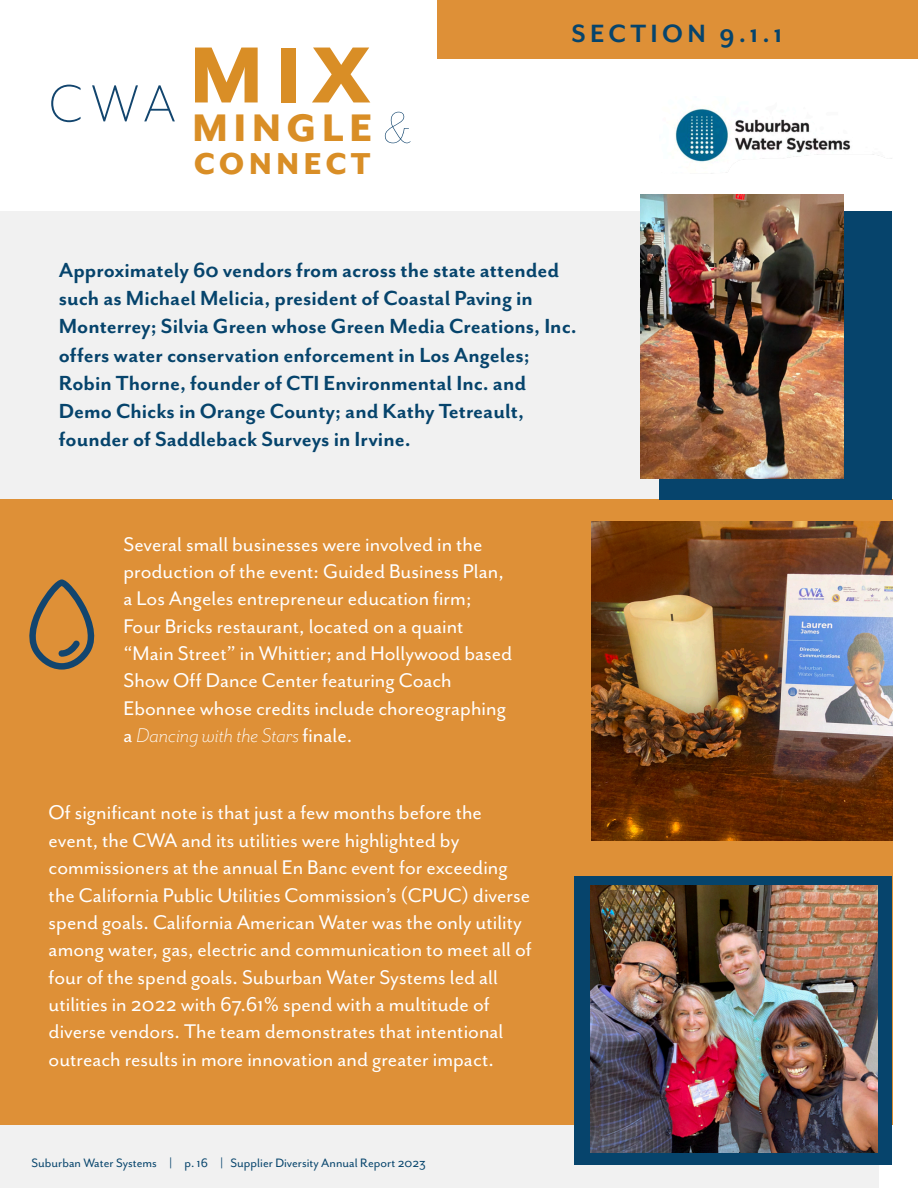
<style>
.page{position:relative;width:918px;height:1188px;background:#fff}
.page>*{position:absolute;margin:0;border:0;box-sizing:border-box;transform-origin:0 0}
.t1{font:300 60.15px "Mr Eaves San OT";color:#12456e}
.t2{font:italic 100 50.25px "Mr Eaves San OT";color:#12456e}
.t3{font:800 44.25px "Mr Eaves San OT";letter-spacing:.12em;color:#d98e26}
.t4{font:800 34.8px "Mr Eaves San OT";letter-spacing:.12em;color:#d98e26}
.t5{font:700 28.8px "Mr Eaves San OT";letter-spacing:.15em;color:#06446c}
.t6{font:700 23.55px/28.2px "Mr Eaves San OT";color:#06446c}
.t7{font:22.8px/27.3px "Mr Eaves San OT";color:#fff}
.t8{font:14.1px "Mr Eaves San OT";color:#06446c}
.s1{font-weight:300;font-style:italic}
</style>
<div class="page">
<div style="left:0;top:211px;width:879px;height:977px;background:#f1f1f1"></div>
<div style="left:0;top:500px;width:893px;height:625px;background:#de9037"></div>
<div style="left:438px;top:0;width:480px;height:59px;background:#de9037"></div>
<div style="left:659px;top:211px;width:233px;height:289px;background:#06446c"></div>
<div style="left:575px;top:876px;width:317px;height:289px;background:#06446c"></div>
<img style="left:675px;top:109px;width:217px;height:64px">
<svg style="left:29px;top:579px;width:66px;height:91px"></svg>
<img style="left:590px;top:885px;width:287px;height:268px">
<img style="left:592px;top:521px;width:300px;height:320px">
<img style="left:641px;top:195px;width:202px;height:283px">
<h1 class="t1" style="left:49px;top:71px;width:323px">CWA<sup>MIX</sup></h1>
<h3 class="t3" style="left:192px;top:102px;width:182px">MINGLE</h3>
<h3 class="t4" style="left:194px;top:144px;width:178px">CONNECT</h3>
<h2 class="t2" style="left:383px;top:100px;width:31px">&amp;</h2>
<p class="t5" style="left:572px;top:17px;width:212px">SECTION 9.1.1</p>
<p class="t6" style="left:59px;top:256px;width:520px">Approximately 60 vendors from across the state attended such as Michael Melicia, president of Coastal Paving in Monterrey; Silvia Green whose Green Media Creations, Inc. offers water conservation enforcement in Los Angeles; Robin Thorne, founder of CTI Environmental Inc. and Demo Chicks in Orange County; and Kathy Tetreault, founder of Saddleback Surveys in Irvine.</p>
<p class="t7" style="left:123px;top:530px;width:390px">Several small businesses were involved in the production of the event: Guided Business Plan, a Los Angeles entrepreneur education firm; Four Bricks restaurant, located on a quaint “Main Street” in Whittier; and Hollywood based Show Off Dance Center featuring Coach Ebonnee whose credits include choreographing a <span class="s1">Dancing with the Stars</span> finale.</p>
<p class="t7" style="left:49px;top:799px;width:485px">Of significant note is that just a few months before the event, the CWA and its utilities were highlighted by commissioners at the annual En Banc event for exceeding the California Public Utilities Commission’s (CPUC) diverse spend goals. California American Water was the only utility among water, gas, electric and communication to meet all of four of the spend goals. Suburban Water Systems led all utilities in 2022 with 67.61% spend with a multitude of diverse vendors. The team demonstrates that intentional outreach results in more innovation and greater impact.</p>
<p class="t8" style="left:32px;top:1155px;width:396px">Suburban Water Systems | p. 16 | Supplier Diversity Annual Report 2023</p>
</div>
